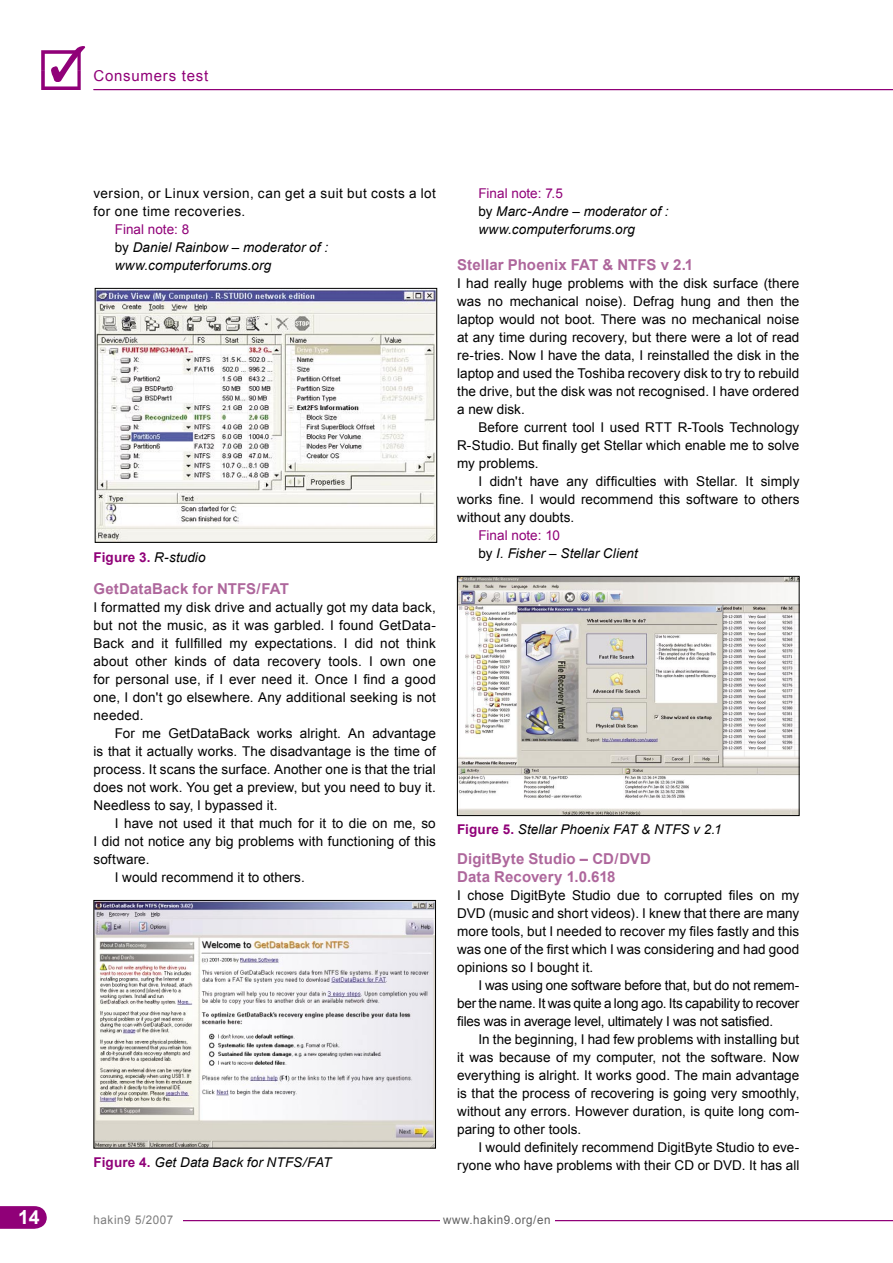
<style>
.page{position:relative;width:893px;height:1263px;background:#fff}
.page>*{position:absolute;margin:0;border:0;box-sizing:border-box;transform-origin:0 0}
.t1{font:700 19.5px "Arial";color:#fff}
.SUBHEAD2{font:700 15px/18px "Arial";letter-spacing:.005em;color:#ae679c}
.t2{font:15px "Arial";letter-spacing:.05em;color:#900078}
.BODY_TEXT{font:13.5px/18px "Arial";letter-spacing:.005em;color:#000;text-align:justify}
.BODY1{font:13.5px/18px "Arial";letter-spacing:.01em;color:#000;text-align:justify}
.BODY_TEXT-2{font:italic 13.5px "Arial";letter-spacing:.01em;color:#000}
.BODY_TEXT-3{font:13.5px/18px "Arial";letter-spacing:.035em;color:#000}
.PODPIS{font:italic 13.5px "Arial";letter-spacing:.005em;color:#000}
.BODY_TEXT-4{font:13.5px "Arial";letter-spacing:.005em;color:#900078}
.PODPIS-2{font:700 13.5px "Arial";letter-spacing:.01em;color:#900078}
.STOPKA{font:12px "Arial";letter-spacing:.05em;color:#606060}
.STOPKA-2{font:12px "Arial";letter-spacing:.05em;color:#7c7c7c}
.s1{font-style:normal}
.s2{font-weight:400;font-style:italic;color:#000}
.s3{font-weight:700;font-style:normal;color:#900078}
</style>
<div class="page">
<svg style="left:0;top:1206px;width:47px;height:23px"></svg>
<svg style="left:41px;top:46px;width:44px;height:44px"></svg>
<hr style="left:94px;top:89px;width:799px;height:1px;background:#900078">
<hr style="left:94px;top:1220px;width:799px;height:1px;background:#900078">
<div style="left:440px;top:1203px;width:115px;height:60px;background:#fff"></div>
<div style="left:94px;top:1202px;width:89px;height:49px;background:#fff"></div>
<img style="left:459px;top:578px;width:338px;height:236px">
<div style="left:457px;top:576px;width:342px;height:240px;border:1px solid #000"></div>
<img style="left:96px;top:902px;width:338px;height:244px">
<div style="left:94px;top:900px;width:342px;height:248px;border:1px solid #000"></div>
<img style="left:97px;top:290px;width:338px;height:251px">
<div style="left:95px;top:288px;width:342px;height:255px;border:1px solid #000"></div>
<p class="t1" style="left:18px;top:1204px;width:23px">14</p>
<p class="t2" style="left:94px;top:66px;width:116px">Consumers test</p>
<p class="BODY_TEXT-3" style="left:94px;top:184px;width:344px">version, or Linux version, can get a suit but costs a lot for one time recoveries.</p>
<p class="BODY_TEXT-4" style="left:115px;top:220px;width:76px">Final note: 8</p>
<p class="BODY_TEXT-2" style="left:115px;top:238px;width:215px"><span class="s1">by</span> Daniel Rainbow – moderator of :</p>
<p class="BODY_TEXT-2" style="left:115px;top:256px;width:158px">www.computerforums.org</p>
<p class="PODPIS-2" style="left:94px;top:548px;width:114px">Figure 3. <span class="s2">R-studio</span></p>
<p class="SUBHEAD2" style="left:94px;top:580px;width:197px">GetDataBack for NTFS/FAT</p>
<p class="BODY1" style="left:94px;top:598px;width:344px">I formatted my disk drive and actually got my data back, but not the music, as it was garbled. I found GetData-Back and it fullfilled my expectations. I did not think about other kinds of data recovery tools. I own one for personal use, if I ever need it. Once I find a good one, I don't go elsewhere. Any additional seeking is not needed.</p>
<p class="BODY_TEXT" style="left:94px;top:724px;width:344px;text-indent:21px">For me GetDataBack works alright. An advantage is that it actually works. The disadvantage is the time of process. It scans the surface. Another one is that the trial does not work. You get a preview, but you need to buy it.<br>Needless to say, I bypassed it.</p>
<p class="BODY_TEXT" style="left:94px;top:814px;width:344px;text-indent:21px">I have not used it that much for it to die on me, so I did not notice any big problems with functioning of this software.</p>
<p class="BODY_TEXT" style="left:115px;top:868px;width:192px">I would recommend it to others.</p>
<p class="PODPIS" style="left:94px;top:1153px;width:239px"><span class="s3">Figure 4.</span> Get Data Back for NTFS/FAT</p>
<p class="BODY_TEXT-4" style="left:478px;top:184px;width:86px">Final note: 7.5</p>
<p class="BODY_TEXT-2" style="left:478px;top:202px;width:192px"><span class="s1">by</span> Marc-Andre – moderator of :</p>
<p class="BODY_TEXT-2" style="left:478px;top:220px;width:158px">www.computerforums.org</p>
<p class="SUBHEAD2" style="left:457px;top:256px;width:238px">Stellar Phoenix FAT &amp; NTFS v 2.1</p>
<p class="BODY1" style="left:457px;top:274px;width:344px">I had really huge problems with the disk surface (there was no mechanical noise). Defrag hung and then the laptop would not boot. There was no mechanical noise at any time during recovery, but there were a lot of read re-tries. Now I have the data, I reinstalled the disk in the laptop and used the Toshiba recovery disk to try to rebuild the drive, but the disk was not recognised. I have ordered a new disk.</p>
<p class="BODY_TEXT" style="left:457px;top:418px;width:344px;text-indent:21px">Before current tool I used RTT R-Tools Technology R-Studio. But finally get Stellar which enable me to solve my problems.</p>
<p class="BODY_TEXT" style="left:457px;top:472px;width:344px;text-indent:21px">I didn't have any difficulties with Stellar. It simply works fine. I would recommend this software to others without any doubts.</p>
<p class="BODY_TEXT-4" style="left:478px;top:526px;width:83px">Final note: 10</p>
<p class="BODY_TEXT-2" style="left:478px;top:544px;width:161px"><span class="s1">by</span> I. Fisher – Stellar Client</p>
<p class="PODPIS" style="left:457px;top:820px;width:266px"><span class="s3">Figure 5.</span> Stellar Phoenix FAT &amp; NTFS v 2.1</p>
<p class="SUBHEAD2" style="left:457px;top:850px;width:195px">DigitByte Studio – CD/DVD<br>Data Recovery 1.0.618</p>
<p class="BODY1" style="left:457px;top:886px;width:344px">I chose DigitByte Studio due to corrupted files on my DVD (music and short videos). I knew that there are many more tools, but I needed to recover my files fastly and this was one of the first which I was considering and had good opinions so I bought it.</p>
<p class="BODY_TEXT" style="left:457px;top:976px;width:344px;text-indent:21px">I was using one software before that, but do not remem&shy;ber the name. It was quite a long ago. Its capability to recover files was in average level, ultimately I was not satisfied.</p>
<p class="BODY_TEXT" style="left:457px;top:1030px;width:344px;text-indent:21px">In the beginning, I had few problems with installing but it was because of my computer, not the software. Now everything is alright. It works good. The main advantage is that the process of recovering is going very smoothly, without any errors. However duration, is quite long com&shy;paring to other tools.</p>
<p class="BODY_TEXT" style="left:457px;top:1138px;width:344px;text-align:right">I would definitely recommend DigitByte Studio to eve&shy;ryone who have problems with their CD or DVD. It has all</p>
<p class="STOPKA-2" style="left:94px;top:1212px;width:81px">hakin9 5/2007</p>
<p class="STOPKA" style="left:443px;top:1212px;width:109px">www.hakin9.org/en</p>
</div>
